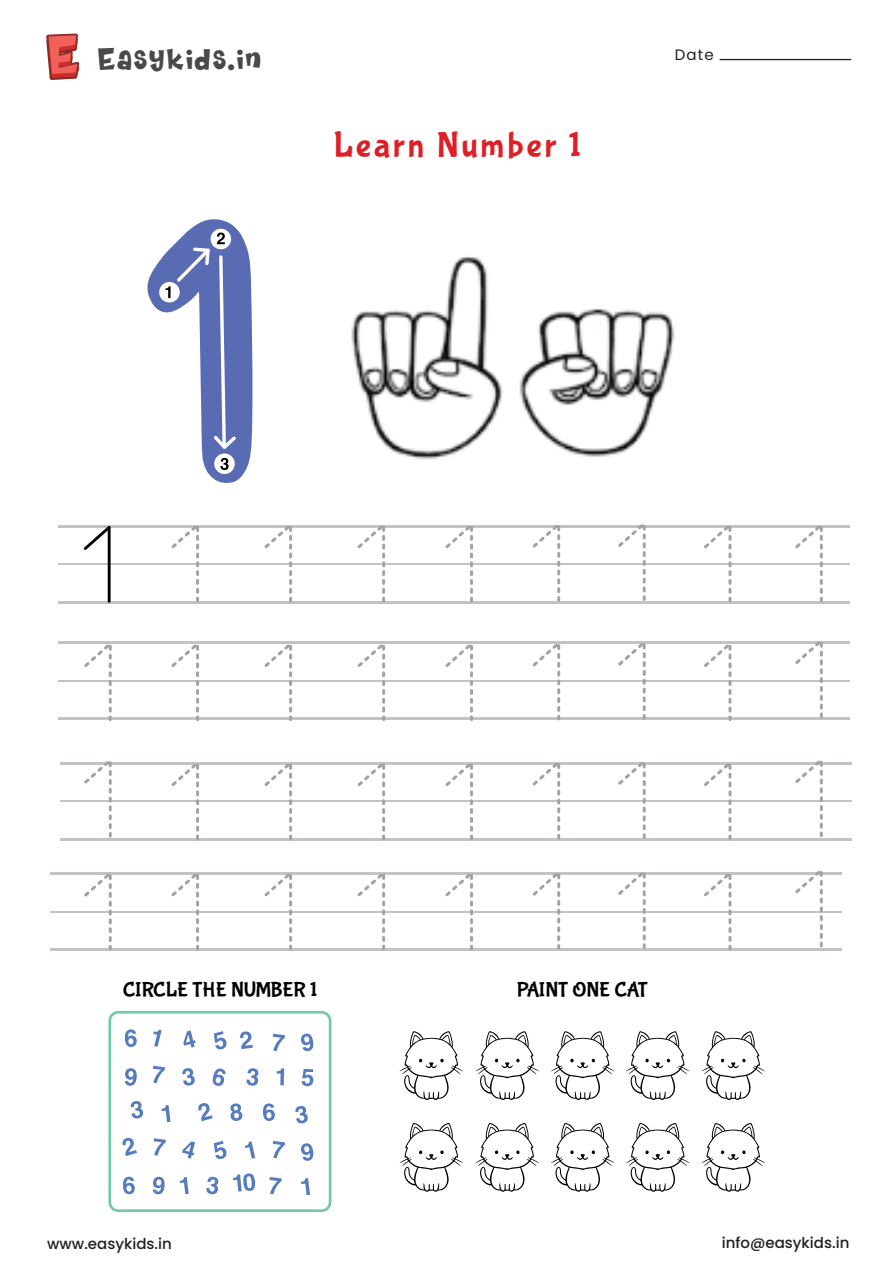
<style>
.page{position:relative;width:893px;height:1263px;background:#fff}
.page>*{position:absolute;margin:0;border:0;box-sizing:border-box;transform-origin:0 0}
.t1{font:36px "Bubblegum Sans";letter-spacing:.075em;color:#de1f26}
.t2{font:27.9px "Riangriung Demo";letter-spacing:.075em;color:#48494a}
.t3{font:21px "Bubblegum Sans";color:#000}
.t4{font:21px "Bubblegum Sans";letter-spacing:-.01em;color:#010101}
.t5{font:500 15px "Poppins";color:#231f20}
.t6{font:15px "Poppins";color:#231f20}
</style>
<div class="page">
<hr style="left:720px;top:59px;width:131px;height:1px;background:#231f20">
<svg style="left:46px;top:34px;width:33px;height:46px;background:#d4635e"></svg>
<img style="left:351px;top:257px;width:324px;height:203px">
<svg style="left:147px;top:219px;width:106px;height:264px"></svg>
<hr style="left:58px;top:525px;width:791px;height:3px;background:#c5c1c6">
<hr style="left:58px;top:563px;width:791px;height:2px;background:#c5c1c6">
<hr style="left:58px;top:601px;width:791px;height:3px;background:#c5c1c6">
<hr style="left:58px;top:641px;width:791px;height:3px;background:#c5c1c6">
<hr style="left:58px;top:680px;width:791px;height:2px;background:#c5c1c6">
<hr style="left:58px;top:717px;width:791px;height:3px;background:#c5c1c6">
<hr style="left:60px;top:762px;width:792px;height:2px;background:#c5c1c6">
<hr style="left:60px;top:800px;width:792px;height:2px;background:#c5c1c6">
<hr style="left:60px;top:838px;width:792px;height:3px;background:#c5c1c6">
<hr style="left:50px;top:872px;width:792px;height:3px;background:#c5c1c6">
<hr style="left:50px;top:910px;width:792px;height:2px;background:#c5c1c6">
<hr style="left:50px;top:948px;width:792px;height:3px;background:#c5c1c6">
<svg style="left:84px;top:526px;width:27px;height:77px"></svg>
<svg style="left:171px;top:526px;width:28px;height:76px"></svg>
<svg style="left:264px;top:526px;width:28px;height:76px"></svg>
<svg style="left:357px;top:526px;width:28px;height:76px"></svg>
<svg style="left:445px;top:526px;width:28px;height:76px"></svg>
<svg style="left:533px;top:525px;width:27px;height:77px"></svg>
<svg style="left:618px;top:524px;width:28px;height:77px"></svg>
<svg style="left:704px;top:526px;width:27px;height:76px"></svg>
<svg style="left:795px;top:526px;width:28px;height:76px"></svg>
<svg style="left:171px;top:644px;width:28px;height:77px"></svg>
<svg style="left:84px;top:644px;width:28px;height:77px"></svg>
<svg style="left:84px;top:761px;width:28px;height:76px"></svg>
<svg style="left:84px;top:874px;width:28px;height:76px"></svg>
<svg style="left:264px;top:644px;width:28px;height:77px"></svg>
<svg style="left:357px;top:644px;width:28px;height:77px"></svg>
<svg style="left:445px;top:644px;width:28px;height:77px"></svg>
<svg style="left:533px;top:644px;width:27px;height:76px"></svg>
<svg style="left:618px;top:643px;width:28px;height:77px"></svg>
<svg style="left:704px;top:644px;width:27px;height:77px"></svg>
<svg style="left:795px;top:641px;width:28px;height:77px"></svg>
<svg style="left:171px;top:764px;width:28px;height:76px"></svg>
<svg style="left:264px;top:763px;width:28px;height:77px"></svg>
<svg style="left:357px;top:763px;width:28px;height:77px"></svg>
<svg style="left:445px;top:764px;width:28px;height:76px"></svg>
<svg style="left:533px;top:763px;width:27px;height:76px"></svg>
<svg style="left:618px;top:762px;width:28px;height:77px"></svg>
<svg style="left:704px;top:763px;width:27px;height:77px"></svg>
<svg style="left:795px;top:760px;width:28px;height:77px"></svg>
<svg style="left:171px;top:874px;width:28px;height:76px"></svg>
<svg style="left:264px;top:874px;width:28px;height:76px"></svg>
<svg style="left:357px;top:874px;width:28px;height:76px"></svg>
<svg style="left:445px;top:874px;width:28px;height:76px"></svg>
<svg style="left:533px;top:873px;width:27px;height:77px"></svg>
<svg style="left:618px;top:872px;width:28px;height:77px"></svg>
<svg style="left:704px;top:874px;width:27px;height:76px"></svg>
<svg style="left:795px;top:870px;width:28px;height:77px"></svg>
<svg style="left:400px;top:1031px;width:63px;height:69px"></svg>
<svg style="left:400px;top:1123px;width:63px;height:69px"></svg>
<svg style="left:476px;top:1031px;width:63px;height:69px"></svg>
<svg style="left:476px;top:1123px;width:63px;height:69px"></svg>
<svg style="left:551px;top:1031px;width:63px;height:69px"></svg>
<svg style="left:551px;top:1123px;width:63px;height:69px"></svg>
<svg style="left:626px;top:1031px;width:63px;height:69px"></svg>
<svg style="left:626px;top:1123px;width:63px;height:69px"></svg>
<svg style="left:702px;top:1031px;width:63px;height:69px"></svg>
<svg style="left:702px;top:1123px;width:63px;height:69px"></svg>
<svg style="left:125px;top:1068px;width:12px;height:18px"></svg>
<svg style="left:153px;top:1176px;width:12px;height:18px"></svg>
<svg style="left:301px;top:1143px;width:12px;height:18px"></svg>
<svg style="left:122px;top:1138px;width:15px;height:18px"></svg>
<svg style="left:198px;top:1103px;width:15px;height:18px"></svg>
<svg style="left:240px;top:1031px;width:13px;height:18px"></svg>
<svg style="left:180px;top:1177px;width:9px;height:17px"></svg>
<svg style="left:162px;top:1105px;width:8px;height:17px"></svg>
<svg style="left:301px;top:1178px;width:9px;height:17px"></svg>
<svg style="left:245px;top:1141px;width:10px;height:17px"></svg>
<svg style="left:277px;top:1068px;width:7px;height:17px"></svg>
<svg style="left:153px;top:1066px;width:12px;height:17px"></svg>
<svg style="left:273px;top:1141px;width:12px;height:17px"></svg>
<svg style="left:154px;top:1138px;width:12px;height:17px"></svg>
<svg style="left:269px;top:1177px;width:13px;height:17px"></svg>
<svg style="left:302px;top:1069px;width:11px;height:17px"></svg>
<svg style="left:214px;top:1141px;width:13px;height:18px"></svg>
<svg style="left:131px;top:1101px;width:12px;height:18px"></svg>
<svg style="left:295px;top:1106px;width:13px;height:17px"></svg>
<svg style="left:182px;top:1068px;width:13px;height:18px"></svg>
<svg style="left:246px;top:1068px;width:12px;height:18px"></svg>
<svg style="left:206px;top:1177px;width:12px;height:17px"></svg>
<svg style="left:182px;top:1141px;width:13px;height:17px"></svg>
<svg style="left:183px;top:1030px;width:13px;height:17px"></svg>
<svg style="left:213px;top:1068px;width:13px;height:18px"></svg>
<svg style="left:123px;top:1176px;width:12px;height:18px"></svg>
<svg style="left:263px;top:1103px;width:12px;height:18px"></svg>
<svg style="left:125px;top:1029px;width:12px;height:18px"></svg>
<svg style="left:230px;top:1103px;width:12px;height:18px"></svg>
<svg style="left:301px;top:1033px;width:12px;height:18px"></svg>
<svg style="left:153px;top:1030px;width:9px;height:17px"></svg>
<svg style="left:273px;top:1034px;width:12px;height:17px"></svg>
<svg style="left:214px;top:1031px;width:13px;height:18px"></svg>
<svg style="left:233px;top:1173px;width:22px;height:18px"></svg>
<div style="left:108px;top:1011px;width:223px;height:201px;border:3px solid #76c8a7;border-radius:9px"></div>
<h2 class="t2" style="left:98px;top:45px;width:165px">Easykids.in</h2>
<h1 class="t1" style="left:333px;top:125px;width:249px">Learn Number 1</h1>
<p class="t6" style="left:675px;top:46px;width:40px">Date</p>
<h3 class="t3" style="left:123px;top:978px;width:196px">CIRCLE THE NUMBER 1</h3>
<h3 class="t4" style="left:517px;top:978px;width:132px">PAINT ONE CAT</h3>
<p class="t5" style="left:47px;top:1235px;width:126px">www.easykids.in</p>
<p class="t5" style="left:722px;top:1234px;width:129px">info@easykids.in</p>
</div>
